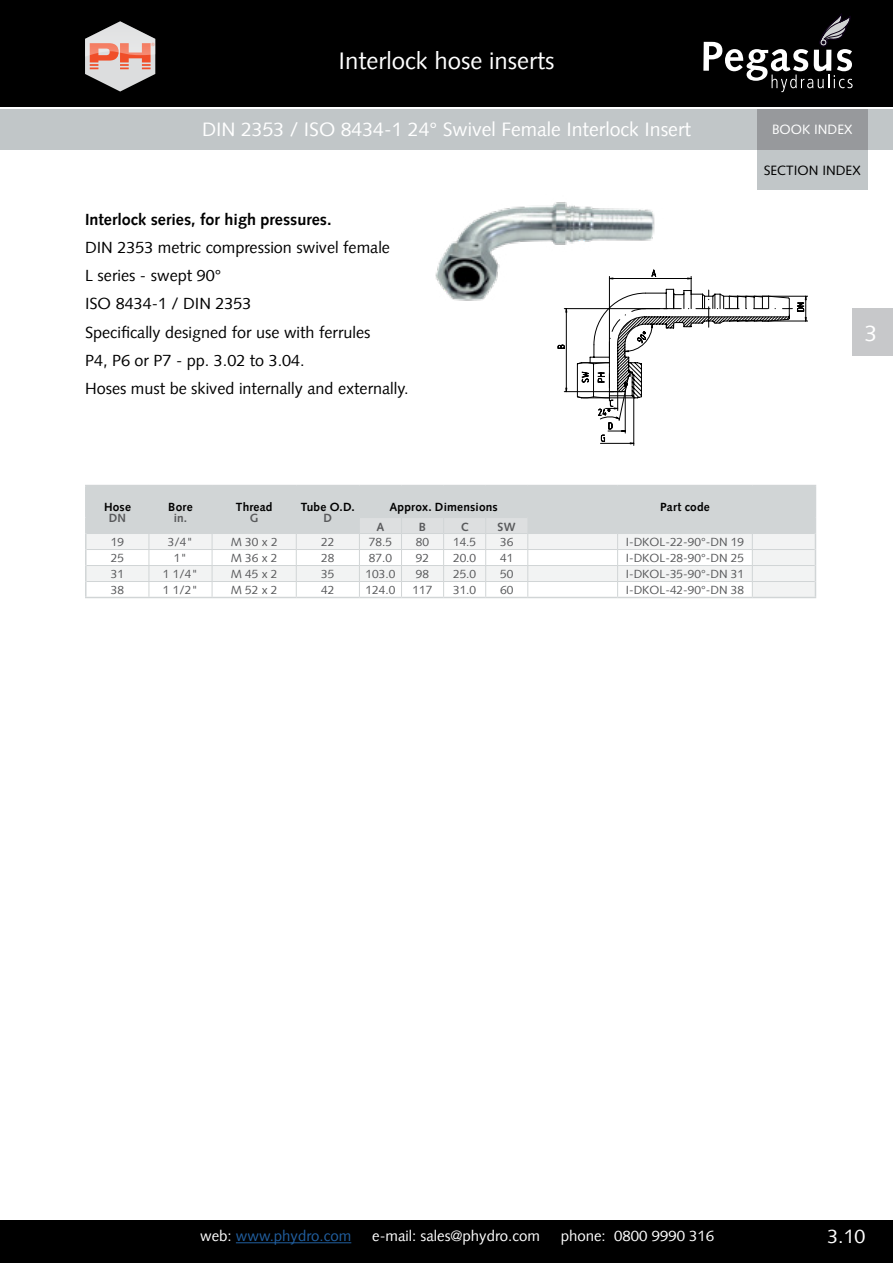
<style>
.page{position:relative;width:893px;height:1263px;background:#fff}
.page>*{position:absolute;margin:0;border:0;box-sizing:border-box;transform-origin:0 0}
.t1{font:24px "Syntax LT";color:#fff}
.t2{font:22.5px "Syntax LT";color:#fff}
.t3{font:19.5px "Syntax LT";color:#fff}
.t4{font:16.2px/28.2px "Syntax LT";color:#000}
.t5{font:700 16.2px "Syntax LT";color:#000}
.t6{font:15px "Syntax LT";color:#fff}
.t7{font:15px "Syntax LT";color:#215e9e}
.t8{font:13.5px "Syntax LT Std";color:#000}
.t9{font:13.5px "Syntax LT Std";color:#fff}
.t10{font:11.85px "Syntax LT";color:#58595b}
.t11{font:700 11.85px "Syntax LT";letter-spacing:.015em;color:#000}
.t12{font:700 11.85px "Syntax";color:#58595b}
.s1{color:#fff}
</style>
<div class="page">
<div style="left:0;top:0;width:893px;height:106px;background:#000"></div>
<div style="left:0;top:1220px;width:893px;height:43px;background:#000"></div>
<div style="left:0;top:109px;width:893px;height:41px;background:#c1c6c8"></div>
<hr style="left:236px;top:1242px;width:115px;height:1px;background:#215e9e">
<svg style="left:85px;top:21px;width:70px;height:71px"></svg>
<div style="left:853px;top:308px;width:40px;height:48px;background:#c7c8ca"></div>
<svg style="left:703px;top:13px;width:150px;height:79px"></svg>
<div style="left:757px;top:150px;width:110px;height:40px;background:#c1c6c8"></div>
<div style="left:757px;top:109px;width:110px;height:41px;background:#97999c"></div>
<hr style="left:85px;top:597px;width:64px;height:1px;background:#d1d5d6">
<hr style="left:149px;top:597px;width:63px;height:1px;background:#d1d5d6">
<hr style="left:212px;top:597px;width:84px;height:1px;background:#d1d5d6">
<hr style="left:296px;top:597px;width:63px;height:1px;background:#d1d5d6">
<hr style="left:359px;top:597px;width:42px;height:1px;background:#d1d5d6">
<hr style="left:401px;top:597px;width:43px;height:1px;background:#d1d5d6">
<hr style="left:444px;top:597px;width:42px;height:1px;background:#d1d5d6">
<hr style="left:486px;top:597px;width:42px;height:1px;background:#d1d5d6">
<hr style="left:528px;top:597px;width:90px;height:1px;background:#d1d5d6">
<hr style="left:618px;top:597px;width:134px;height:1px;background:#d1d5d6">
<hr style="left:752px;top:597px;width:64px;height:1px;background:#d1d5d6">
<svg style="left:85px;top:485px;width:731px;height:112px"></svg>
<hr style="left:566px;top:309px;width:1px;height:83px;background:#000">
<hr style="left:564px;top:391px;width:57px;height:1px;background:#000">
<svg style="left:558px;top:345px;width:7px;height:3px"></svg>
<hr style="left:729px;top:321px;width:79px;height:1px;background:#000">
<hr style="left:729px;top:296px;width:79px;height:1px;background:#000">
<hr style="left:633px;top:397px;width:1px;height:48px;background:#000">
<svg style="left:577px;top:276px;width:229px;height:168px"></svg>
<img style="left:435px;top:202px;width:228px;height:110px">
<h1 class="t1" style="left:338px;top:47px;width:218px">Interlock hose inserts</h1>
<h3 class="t3" style="left:202px;top:118px;width:490px">DIN 2353 / ISO 8434-1 24° Swivel Female Interlock Insert</h3>
<p class="t9" style="left:772px;top:122px;width:82px">BOOK INDEX</p>
<h3 class="t5" style="left:85px;top:210px;width:248px">Interlock series, for high pressures.</h3>
<h3 class="t4" style="left:85px;top:233px;width:325px">DIN 2353 metric compression swivel female<br>L series - swept 90°<br>ISO 8434-1 / DIN 2353<br>Specifically designed for use with ferrules<br>P4, P6 or P7 - pp. 3.02 to 3.04.<br>Hoses must be skived internally and externally.</h3>
<p class="t8" style="left:764px;top:162px;width:98px">SECTION INDEX</p>
<h2 class="t2" style="left:865px;top:320px;width:14px">3</h2>
<p class="t11" style="left:104px;top:500px;width:28px">Hose</p>
<p class="t12" style="left:109px;top:511px;width:19px">DN</p>
<p class="t11" style="left:168px;top:500px;width:26px">Bore</p>
<p class="t12" style="left:174px;top:511px;width:15px">in.</p>
<p class="t11" style="left:236px;top:500px;width:38px">Thread</p>
<p class="t12" style="left:250px;top:511px;width:10px">G</p>
<p class="t11" style="left:301px;top:500px;width:56px">Tube O.D.</p>
<p class="t12" style="left:324px;top:511px;width:10px">D</p>
<p class="t11" style="left:389px;top:500px;width:110px">Approx. Dimensions</p>
<p class="t11" style="left:660px;top:500px;width:51px">Part code</p>
<p class="t12" style="left:376px;top:520px;width:9px">A</p>
<p class="t12" style="left:419px;top:520px;width:9px">B</p>
<p class="t12" style="left:461px;top:520px;width:9px">C</p>
<p class="t12" style="left:498px;top:520px;width:20px">SW</p>
<p class="t10" style="left:111px;top:535px;width:15px">19</p>
<p class="t10" style="left:168px;top:535px;width:27px">3/4"</p>
<p class="t10" style="left:231px;top:535px;width:48px">M 30 x 2</p>
<p class="t10" style="left:321px;top:535px;width:15px">22</p>
<p class="t10" style="left:369px;top:535px;width:25px">78.5</p>
<p class="t10" style="left:416px;top:535px;width:15px">80</p>
<p class="t10" style="left:453px;top:535px;width:25px">14.5</p>
<p class="t10" style="left:500px;top:535px;width:15px">36</p>
<p class="t10" style="left:626px;top:535px;width:120px">I-DKOL-22-90°-DN 19</p>
<p class="t10" style="left:111px;top:551px;width:15px">25</p>
<p class="t10" style="left:174px;top:551px;width:15px">1"</p>
<p class="t10" style="left:231px;top:551px;width:48px">M 36 x 2</p>
<p class="t10" style="left:321px;top:551px;width:15px">28</p>
<p class="t10" style="left:369px;top:551px;width:25px">87.0</p>
<p class="t10" style="left:416px;top:551px;width:15px">92</p>
<p class="t10" style="left:453px;top:551px;width:25px">20.0</p>
<p class="t10" style="left:500px;top:551px;width:15px">41</p>
<p class="t10" style="left:626px;top:551px;width:120px">I-DKOL-28-90°-DN 25</p>
<p class="t10" style="left:111px;top:567px;width:15px">31</p>
<p class="t10" style="left:163px;top:567px;width:36px">1 1/4"</p>
<p class="t10" style="left:231px;top:567px;width:48px">M 45 x 2</p>
<p class="t10" style="left:321px;top:567px;width:15px">35</p>
<p class="t10" style="left:366px;top:567px;width:31px">103.0</p>
<p class="t10" style="left:416px;top:567px;width:15px">98</p>
<p class="t10" style="left:453px;top:567px;width:25px">25.0</p>
<p class="t10" style="left:500px;top:567px;width:15px">50</p>
<p class="t10" style="left:626px;top:567px;width:120px">I-DKOL-35-90°-DN 31</p>
<p class="t10" style="left:111px;top:582px;width:15px">38</p>
<p class="t10" style="left:163px;top:582px;width:36px">1 1/2"</p>
<p class="t10" style="left:231px;top:582px;width:48px">M 52 x 2</p>
<p class="t10" style="left:321px;top:582px;width:15px">42</p>
<p class="t10" style="left:366px;top:582px;width:31px">124.0</p>
<p class="t10" style="left:413px;top:582px;width:21px">117</p>
<p class="t10" style="left:453px;top:582px;width:25px">31.0</p>
<p class="t10" style="left:500px;top:582px;width:15px">60</p>
<p class="t10" style="left:626px;top:582px;width:120px">I-DKOL-42-90°-DN 38</p>
<p class="t7" style="left:200px;top:1227px;width:153px"><span class="s1">web:</span> www.phydro.com</p>
<p class="t6" style="left:372px;top:1227px;width:169px">e-mail: sales@phydro.com</p>
<p class="t6" style="left:561px;top:1227px;width:155px">phone: 0800 9990 316</p>
<h3 class="t3" style="left:827px;top:1225px;width:39px">3.10</h3>
</div>
